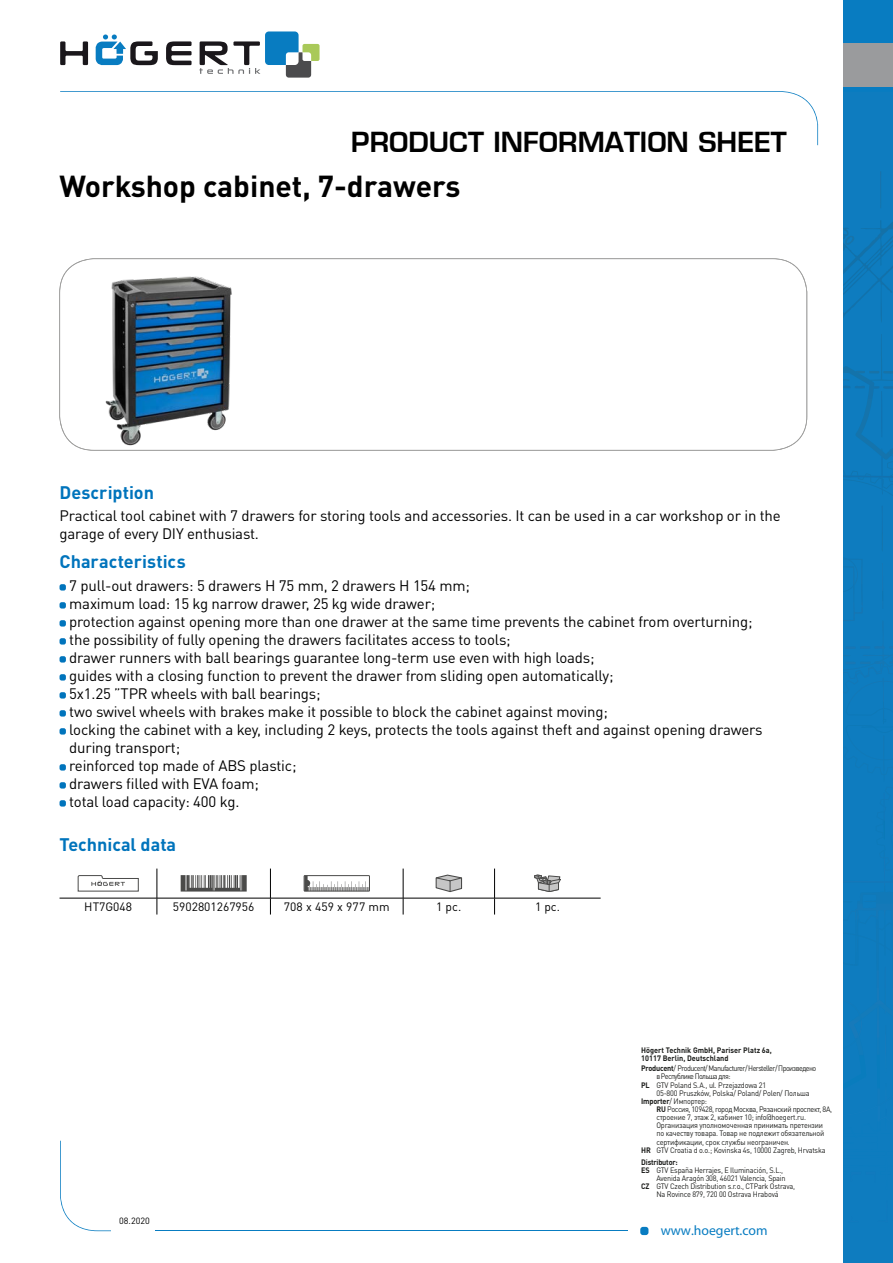
<style>
.page{position:relative;width:893px;height:1263px;background:#fff}
.page>*{position:absolute;margin:0;border:0;box-sizing:border-box;transform-origin:0 0}
.t1{font:700 30px "DIN Pro";color:#000}
.t2{font:700 27px "Euromode";color:#000}
.t3{font:700 18px "DIN Pro";color:#0074bc}
.t4{font:15px/18px "DIN Pro";letter-spacing:-.01em;color:#000}
.t5{font:13.8px "Myriad Pro";color:#087cc1}
.t6{font:12px "DIN Pro";color:#000}
.t7{font:9px "DIN Pro";color:#000}
.t8{font:7.8px "DIN Pro";letter-spacing:-.025em;color:#1d1e1c;scale:.93 1}
.t9{font:700 7.8px/8.1px "DIN Pro";color:#1d1e1c;scale:.93 1}
.t10{font:7.8px "DIN Pro";letter-spacing:-.075em;color:#1d1e1c;scale:.93 1}
.t11{font:7.8px "DIN Pro";letter-spacing:-.05em;color:#1d1e1c;scale:.93 1}
.t12{font:7.8px "DIN Pro";letter-spacing:-.075em;color:#1d1e1c;scale:.91 1}
.t13{font:700 7.8px "DIN Pro";letter-spacing:-.025em;color:#1d1e1c;scale:.93 1}
.s1{font-weight:700}
</style>
<div class="page">
<svg style="left:60px;top:41px;width:28px;height:24px"></svg>
<svg style="left:166px;top:41px;width:26px;height:24px"></svg>
<svg style="left:96px;top:35px;width:62px;height:30px"></svg>
<svg style="left:199px;top:31px;width:121px;height:47px"></svg>
<div style="left:640px;top:1227px;width:8px;height:8px;background:#087cc1;border-radius:3px"></div>
<svg style="left:60px;top:91px;width:758px;height:54px"></svg>
<svg style="left:60px;top:1141px;width:51px;height:90px"></svg>
<hr style="left:155px;top:1230px;width:473px;height:1px;background:#087cc1">
<div style="left:843px;top:0;width:50px;height:1263px;background:#087cc1"></div>
<img style="left:843px;top:265px;width:50px;height:57px">
<img style="left:880px;top:171px;width:1px;height:37px">
<img style="left:843px;top:220px;width:50px;height:36px">
<svg style="left:843px;top:334px;width:50px;height:576px"></svg>
<img style="left:843px;top:910px;width:50px;height:211px">
<img style="left:843px;top:881px;width:50px;height:2px">
<img style="left:860px;top:646px;width:33px;height:3px">
<div style="left:843px;top:44px;width:50px;height:43px;background:#9a9b9d"></div>
<svg style="left:59px;top:258px;width:748px;height:193px"></svg>
<svg style="left:60px;top:584px;width:6px;height:6px"></svg>
<svg style="left:60px;top:602px;width:6px;height:6px"></svg>
<svg style="left:60px;top:620px;width:6px;height:6px"></svg>
<svg style="left:60px;top:638px;width:6px;height:6px"></svg>
<svg style="left:60px;top:656px;width:6px;height:6px"></svg>
<svg style="left:60px;top:674px;width:6px;height:6px"></svg>
<svg style="left:60px;top:692px;width:6px;height:6px"></svg>
<svg style="left:60px;top:710px;width:6px;height:6px"></svg>
<svg style="left:60px;top:728px;width:6px;height:6px"></svg>
<svg style="left:60px;top:764px;width:6px;height:6px"></svg>
<svg style="left:60px;top:782px;width:6px;height:6px"></svg>
<svg style="left:60px;top:800px;width:6px;height:6px"></svg>
<img style="left:99px;top:258px;width:141px;height:193px">
<hr style="left:157px;top:868px;width:1px;height:30px;background:#000">
<hr style="left:270px;top:868px;width:1px;height:30px;background:#000">
<hr style="left:403px;top:868px;width:1px;height:30px;background:#000">
<hr style="left:494px;top:868px;width:1px;height:30px;background:#000">
<svg style="left:270px;top:899px;width:1px;height:15px"></svg>
<hr style="left:403px;top:898px;width:92px;height:1px;background:#000">
<svg style="left:403px;top:898px;width:1px;height:16px"></svg>
<hr style="left:495px;top:898px;width:106px;height:1px;background:#000">
<svg style="left:494px;top:898px;width:1px;height:16px"></svg>
<hr style="left:60px;top:898px;width:97px;height:1px;background:#000">
<hr style="left:157px;top:898px;width:114px;height:1px;background:#000">
<svg style="left:157px;top:898px;width:1px;height:16px"></svg>
<hr style="left:271px;top:898px;width:132px;height:1px;background:#000">
<svg style="left:78px;top:875px;width:61px;height:16px"></svg>
<svg style="left:181px;top:875px;width:66px;height:16px"></svg>
<svg style="left:306px;top:877px;width:62px;height:12px"></svg>
<div style="left:304px;top:875px;width:66px;height:16px;border:1px solid #4a4a49"></div>
<svg style="left:436px;top:874px;width:26px;height:18px"></svg>
<svg style="left:534px;top:875px;width:27px;height:17px"></svg>
<h2 class="t2" style="left:351px;top:125px;width:437px">PRODUCT INFORMATION SHEET</h2>
<h1 class="t1" style="left:60px;top:161px;width:403px">Workshop cabinet, 7-drawers</h1>
<p class="t3" style="left:60px;top:477px;width:96px">Description</p>
<p class="t4" style="left:60px;top:506px;width:723px">Practical tool cabinet with 7 drawers for storing tools and accessories. It can be used in a car workshop or in the garage of every DIY enthusiast.</p>
<p class="t3" style="left:60px;top:547px;width:128px">Characteristics</p>
<p class="t4" style="left:69px;top:575px;width:695px">7 pull-out drawers: 5 drawers H 75 mm, 2 drawers H 154 mm;<br>maximum load: 15 kg narrow drawer, 25 kg wide drawer;<br>protection against opening more than one drawer at the same time prevents the cabinet from overturning; the possibility of fully opening the drawers facilitates access to tools;<br>drawer runners with ball bearings guarantee long-term use even with high loads;<br>guides with a closing function to prevent the drawer from sliding open automatically;<br>5x1.25 ”TPR wheels with ball bearings;<br>two swivel wheels with brakes make it possible to block the cabinet against moving;<br>locking the cabinet with a key, including 2 keys, protects the tools against theft and against opening drawers during transport;<br>reinforced top made of ABS plastic;<br>drawers filled with EVA foam;<br>total load capacity: 400 kg.</p>
<p class="t3" style="left:60px;top:829px;width:118px">Technical data</p>
<p class="t6" style="left:84px;top:898px;width:49px">HT7G048</p>
<p class="t6" style="left:173px;top:898px;width:83px">5902801267956</p>
<p class="t6" style="left:284px;top:898px;width:107px">708 x 459 x 977 mm</p>
<p class="t6" style="left:436px;top:898px;width:27px">1 pc.</p>
<p class="t6" style="left:535px;top:898px;width:26px">1 pc.</p>
<p class="t7" style="left:119px;top:1214px;width:32px">08.2020</p>
<p class="t9" style="left:641px;top:1046px;width:142px">Högert Technik GmbH, Pariser Platz 6a,<br>10117 Berlin, Deutschland</p>
<p class="t10" style="left:641px;top:1063px;width:190px"><span class="s1">Producent</span>/ Producent/ Manufacturer/ Hersteller/ Произведено</p>
<p class="t12" style="left:656px;top:1071px;width:83px">в Республике Польша для:</p>
<p class="t8" style="left:641px;top:1079px;width:136px"><span class="s1">PL</span> GTV Poland S.A., ul. Przejazdowa 21</p>
<p class="t8" style="left:656px;top:1087px;width:166px">05-800 Pruszków, Polska/ Poland/ Polen/ Польша</p>
<p class="t8" style="left:641px;top:1096px;width:72px"><span class="s1">Importer</span>/ Импортер:</p>
<p class="t11" style="left:656px;top:1104px;width:190px"><span class="s1">RU</span> Россия, 109428, город Москва, Рязанский проспект, 8А,</p>
<p class="t8" style="left:656px;top:1112px;width:162px">строение 7, этаж 2, кабинет 10; info@hoegert.ru.</p>
<p class="t8" style="left:656px;top:1120px;width:181px">Организация уполномоченная принимать претензии</p>
<p class="t8" style="left:656px;top:1128px;width:182px">по качеству товара. Товар не подлежит обязательной</p>
<p class="t8" style="left:656px;top:1136px;width:145px">сертификации, срок службы неограничен.</p>
<p class="t8" style="left:641px;top:1145px;width:200px"><span class="s1">HR</span> GTV Croatia d o.o.; Kovinska 4s, 10000 Zagreb, Hrvatska</p>
<p class="t13" style="left:641px;top:1157px;width:41px">Distributor:</p>
<p class="t8" style="left:641px;top:1165px;width:154px"><span class="s1">ES</span> GTV España Herrajes, E Iluminación, S.L.,</p>
<p class="t8" style="left:656px;top:1173px;width:140px">Avenida Aragón 308, 46021 Valencia, Spain</p>
<p class="t8" style="left:641px;top:1181px;width:167px"><span class="s1">CZ</span> GTV Czech Distribution s.r.o., CTPark Ostrava,</p>
<p class="t8" style="left:656px;top:1189px;width:133px">Na Rovince 879, 720 00 Ostrava Hrabová</p>
<p class="t5" style="left:661px;top:1222px;width:108px">www.hoegert.com</p>
</div>
